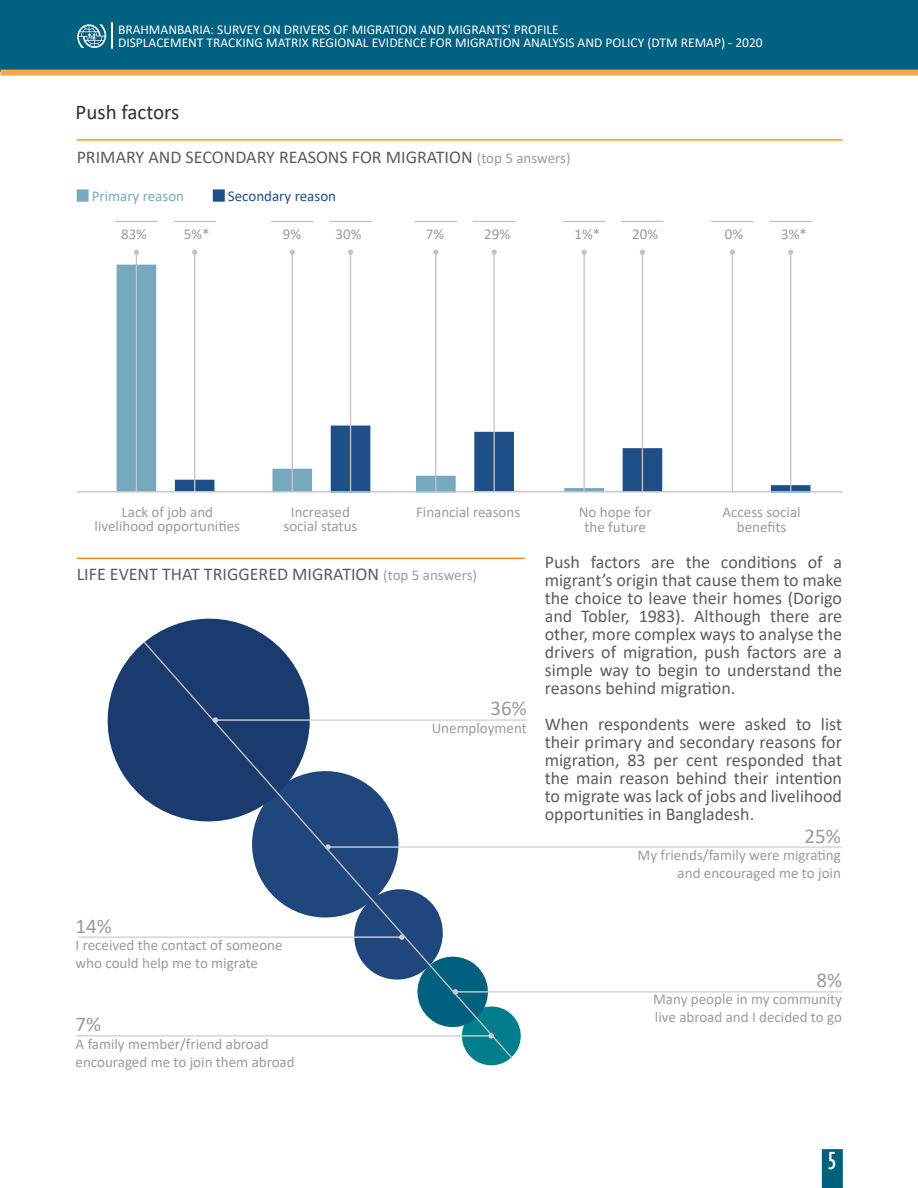
<style>
.page{position:relative;width:918px;height:1188px;background:#fff}
.page>*{position:absolute;margin:0;border:0;box-sizing:border-box;transform-origin:0 0}
.t1{font:condensed 25.5px "Gill Sans";color:#fff}
.t2{font:21px "Calibri";color:#999b9e}
.t3{font:21px "Calibri";color:#312f30}
.t4{font:18px/18px "Calibri";color:#5c5c5f;text-align:justify}
.t5{font:15px/15.9px "Calibri";color:#999b9e;text-align:center}
.t6{font:15px "Calibri";color:#1f4f89}
.t7{font:15px "Calibri";color:#77a9be}
.t8{font:13.5px "Calibri";color:#fff}
.s1{font-size:15px;color:#999b9e}
</style>
<div class="page">
<div style="left:771px;top:485px;width:40px;height:7px;background:#1f4f89;border:1px solid #1f4f89"></div>
<div style="left:623px;top:448px;width:39px;height:44px;background:#1f4f89;border:1px solid #1f4f89"></div>
<hr style="left:564px;top:488px;width:40px;height:4px;background:#77a9be">
<div style="left:416px;top:476px;width:40px;height:16px;background:#77a9be"></div>
<div style="left:331px;top:426px;width:39px;height:66px;background:#1f4f89"></div>
<div style="left:272px;top:469px;width:40px;height:23px;background:#77a9be;border:1px solid #77a9be"></div>
<hr style="left:77px;top:139px;width:765px;height:2px;background:#f4890d">
<hr style="left:271px;top:221px;width:42px;height:1px;background:#c2c3c6">
<hr style="left:292px;top:252px;width:1px;height:240px;background:#c2c3c6">
<svg style="left:290px;top:250px;width:5px;height:5px"></svg>
<hr style="left:329px;top:221px;width:43px;height:1px;background:#c2c3c6">
<hr style="left:350px;top:252px;width:1px;height:240px;background:#c2c3c6">
<svg style="left:348px;top:250px;width:5px;height:5px"></svg>
<hr style="left:115px;top:221px;width:43px;height:1px;background:#c2c3c6">
<div style="left:117px;top:265px;width:39px;height:227px;background:#77a9be"></div>
<hr style="left:136px;top:252px;width:1px;height:240px;background:#c2c3c6">
<svg style="left:134px;top:250px;width:5px;height:5px"></svg>
<hr style="left:173px;top:221px;width:43px;height:1px;background:#c2c3c6">
<div style="left:175px;top:480px;width:40px;height:11px;background:#1f4f89"></div>
<hr style="left:194px;top:252px;width:1px;height:240px;background:#c2c3c6">
<svg style="left:192px;top:250px;width:5px;height:5px"></svg>
<hr style="left:415px;top:221px;width:42px;height:1px;background:#c2c3c6">
<hr style="left:435px;top:252px;width:2px;height:240px;background:#c2c3c6">
<svg style="left:433px;top:250px;width:6px;height:5px"></svg>
<hr style="left:473px;top:221px;width:42px;height:1px;background:#c2c3c6">
<div style="left:474px;top:432px;width:40px;height:59px;background:#1f4f89;border:1px solid #1f4f89"></div>
<hr style="left:493px;top:252px;width:2px;height:240px;background:#c2c3c6">
<svg style="left:491px;top:250px;width:6px;height:5px"></svg>
<hr style="left:563px;top:221px;width:42px;height:1px;background:#c2c3c6">
<hr style="left:583px;top:252px;width:2px;height:240px;background:#c2c3c6">
<svg style="left:581px;top:250px;width:6px;height:5px"></svg>
<hr style="left:621px;top:221px;width:43px;height:1px;background:#c2c3c6">
<hr style="left:642px;top:252px;width:1px;height:240px;background:#c2c3c6">
<svg style="left:640px;top:250px;width:5px;height:5px"></svg>
<hr style="left:711px;top:221px;width:43px;height:1px;background:#c2c3c6">
<hr style="left:732px;top:252px;width:1px;height:240px;background:#c2c3c6">
<svg style="left:730px;top:250px;width:5px;height:5px"></svg>
<hr style="left:769px;top:221px;width:43px;height:1px;background:#c2c3c6">
<hr style="left:790px;top:252px;width:1px;height:240px;background:#c2c3c6">
<svg style="left:788px;top:250px;width:5px;height:5px"></svg>
<div style="left:77px;top:189px;width:12px;height:13px;background:#77a9be;border:1px solid #77a9be"></div>
<div style="left:213px;top:189px;width:12px;height:13px;background:#1f4f89;border:1px solid #1f4f89"></div>
<hr style="left:77px;top:558px;width:448px;height:1px;background:#f4890d">
<div style="left:1px;top:0;width:917px;height:71px;background:#006180"></div>
<div style="left:0;top:0;width:918px;height:72px;border:2px solid #006180"></div>
<div style="left:1px;top:70px;width:917px;height:6px;background:#f7a749"></div>
<hr style="left:111px;top:22px;width:2px;height:27px;background:#fff">
<svg style="left:77px;top:24px;width:29px;height:24px"></svg>
<div style="left:823px;top:1150px;width:19px;height:37px;background:#00617f"></div>
<div style="left:822px;top:1149px;width:21px;height:39px;border:2px solid #00617f"></div>
<hr style="left:328px;top:846px;width:513px;height:2px;background:#d0d1d3">
<hr style="left:78px;top:936px;width:324px;height:2px;background:#d0d1d3">
<hr style="left:76px;top:1035px;width:415px;height:2px;background:#d0d1d3">
<hr style="left:455px;top:991px;width:388px;height:2px;background:#d0d1d3">
<svg style="left:474px;top:846px;width:51px;height:220px"></svg>
<svg style="left:107px;top:618px;width:164px;height:179px;fill:#1b3b6e"></svg>
<svg style="left:142px;top:640px;width:372px;height:420px"></svg>
<hr style="left:215px;top:719px;width:312px;height:2px;background:#d0d1d3">
<svg style="left:213px;top:717px;width:5px;height:6px"></svg>
<hr style="left:77px;top:491px;width:765px;height:1px;background:#c2c3c6">
<p class="t8" style="left:118px;top:20px;width:442px">BRAHMANBARIA: SURVEY ON DRIVERS OF MIGRATION AND MIGRANTS' PROFILE</p>
<p class="t8" style="left:118px;top:33px;width:646px">DISPLACEMENT TRACKING MATRIX REGIONAL EVIDENCE FOR MIGRATION ANALYSIS AND POLICY (DTM REMAP) - 2020</p>
<p class="t3" style="left:76px;top:97px;width:105px">Push factors</p>
<p class="t4" style="left:77px;top:148px;width:496px">PRIMARY AND SECONDARY REASONS FOR MIGRATION <span class="s1">(top 5 answers)</span></p>
<p class="t7" style="left:92px;top:185px;width:94px">Primary reason</p>
<p class="t6" style="left:228px;top:185px;width:110px">Secondary reason</p>
<p class="t5" style="left:121px;top:226px;width:27px">83%</p>
<p class="t5" style="left:184px;top:226px;width:27px">5%*</p>
<p class="t5" style="left:283px;top:226px;width:20px">9%</p>
<p class="t5" style="left:335px;top:226px;width:27px">30%</p>
<p class="t5" style="left:426px;top:226px;width:20px">7%</p>
<p class="t5" style="left:484px;top:226px;width:27px">29%</p>
<p class="t5" style="left:574px;top:226px;width:27px">1%*</p>
<p class="t5" style="left:632px;top:226px;width:27px">20%</p>
<p class="t5" style="left:725px;top:226px;width:20px">0%</p>
<p class="t5" style="left:781px;top:226px;width:27px">3%*</p>
<p class="t5" style="left:122px;top:503px;width:93px">Lack of job and</p>
<p class="t5" style="left:95px;top:518px;width:147px">livelihood opportunities</p>
<p class="t5" style="left:283px;top:504px;width:75px;line-height:14.5px">Increased social status</p>
<p class="t5" style="left:579px;top:503px;width:74px">No hope for the future</p>
<p class="t5" style="left:416px;top:503px;width:106px">Financial reasons</p>
<p class="t5" style="left:722px;top:503px;width:80px">Access social benefits</p>
<p class="t4" style="left:77px;top:564px;width:402px">LIFE EVENT THAT TRIGGERED MIGRATION <span class="s1">(top 5 answers)</span></p>
<p class="t2" style="left:76px;top:911px;width:38px">14%</p>
<p class="t5" style="left:76px;top:936px;width:209px;line-height:17.7px;text-align:left">I received the contact of someone who could help me to migrate</p>
<p class="t2" style="left:76px;top:1010px;width:27px">7%</p>
<p class="t5" style="left:76px;top:1035px;width:221px;line-height:17.7px;text-align:left">A family member/friend abroad encouraged me to join them abroad</p>
<p class="t2" style="left:491px;top:693px;width:38px">36%</p>
<p class="t5" style="left:432px;top:719px;width:97px">Unemployment</p>
<p class="t4" style="left:545px;top:552px;width:299px">Push factors are the conditions of a migrant’s origin that cause them to make the choice to leave their homes (Dorigo and Tobler, 1983). Although there are other, more complex ways to analyse the drivers of migration, push factors are a simple way to begin to understand the reasons behind migration.</p>
<p class="t4" style="left:545px;top:714px;width:299px">When respondents were asked to list their primary and secondary reasons for migration, 83 per cent responded that the main reason behind their intention to migrate was lack of jobs and livelihood opportunities in Bangladesh.</p>
<p class="t2" style="left:805px;top:821px;width:38px">25%</p>
<p class="t5" style="left:638px;top:847px;width:205px">My friends/family were migrating</p>
<p class="t5" style="left:678px;top:865px;width:165px">and encouraged me to join</p>
<p class="t2" style="left:816px;top:965px;width:27px">8%</p>
<p class="t5" style="left:653px;top:991px;width:190px">Many people in my community</p>
<p class="t5" style="left:655px;top:1009px;width:189px">live abroad and I decided to go</p>
<p class="t1" style="left:828px;top:1146px;width:11px">5</p>
</div>
